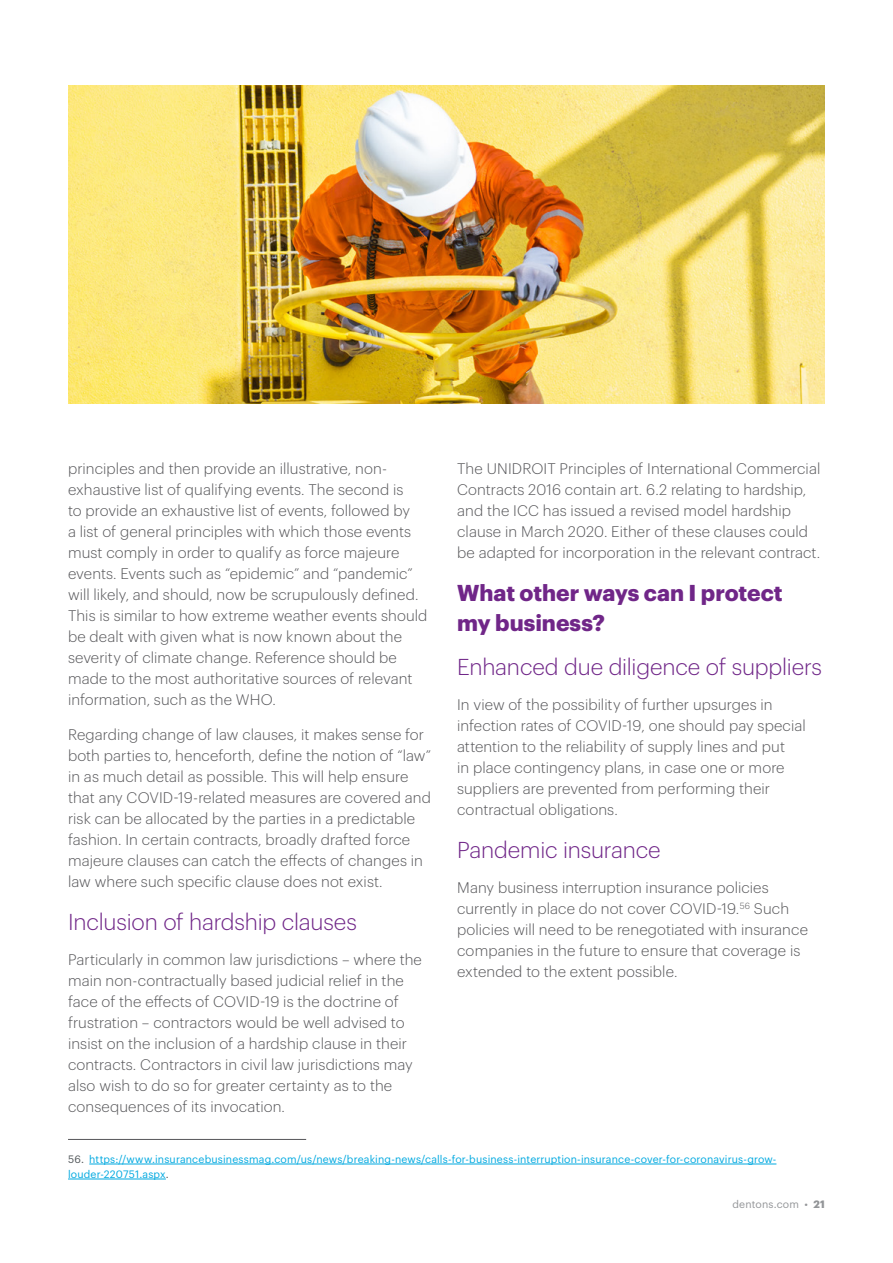
<style>
.page{position:relative;width:893px;height:1263px;background:#fff}
.page>*{position:absolute;margin:0;border:0;box-sizing:border-box;transform-origin:0 0}
.t1{font:300 22.5px "Dentons Sans";letter-spacing:-.01em;color:#702688}
.t2{font:700 22.5px/30px "Dentons Sans";color:#702688}
.t3{font:300 15px/21px "Dentons Sans";letter-spacing:.005em;color:#565659}
.t4{font:10.5px/15px "Dentons Sans";letter-spacing:.015em;color:#00a9e0}
.t5{font:10.5px "Dentons Sans";letter-spacing:.015em;color:#939598}
.s1{color:#52575a}
.s2{font-weight:700}
</style>
<div class="page">
<hr style="left:68px;top:1139px;width:238px;height:1px;background:#565659">
<hr style="left:89px;top:1164px;width:687px;height:1px;background:#00a9e0">
<hr style="left:68px;top:1179px;width:98px;height:1px;background:#00a9e0">
<img style="left:68px;top:85px;width:757px;height:318px">
<p class="t3" style="left:68px;top:457px;width:361px">principles and then provide an illustrative, non&shy;exhaustive list of qualifying events. The second is<br>to provide an exhaustive list of events, followed by<br>a list of general principles with which those events must comply in order to qualify as force majeure events. Events such as “epidemic” and “pandemic” will likely, and should, now be scrupulously defined.<br>This is similar to how extreme weather events should be dealt with given what is now known about the severity of climate change. Reference should be made to the most authoritative sources of relevant information, such as the WHO.</p>
<p class="t3" style="left:68px;top:722px;width:365px">Regarding change of law clauses, it makes sense for both parties to, henceforth, define the notion of “law” in as much detail as possible. This will help ensure that any COVID-19-related measures are covered and risk can be allocated by the parties in a predictable fashion. In certain contracts, broadly drafted force majeure clauses can catch the effects of changes in law where such specific clause does not exist.</p>
<h1 class="t1" style="left:68px;top:905px;width:290px">Inclusion of hardship clauses</h1>
<p class="t3" style="left:68px;top:947px;width:355px">Particularly in common law jurisdictions – where the main non-contractually based judicial relief in the face of the effects of COVID-19 is the doctrine of frustration – contractors would be well advised to insist on the inclusion of a hardship clause in their contracts. Contractors in civil law jurisdictions may also wish to do so for greater certainty as to the consequences of its invocation.</p>
<p class="t3" style="left:457px;top:457px;width:365px">The UNIDROIT Principles of International Commercial Contracts 2016 contain art. 6.2 relating to hardship, and the ICC has issued a revised model hardship clause in March 2020. Either of these clauses could be adapted for incorporation in the relevant contract.</p>
<h1 class="t2" style="left:457px;top:576px;width:327px">What other ways can I protect my business?</h1>
<h1 class="t1" style="left:457px;top:650px;width:366px">Enhanced due diligence of suppliers</h1>
<p class="t3" style="left:457px;top:692px;width:350px">In view of the possibility of further upsurges in infection rates of COVID-19, one should pay special attention to the reliability of supply lines and put<br>in place contingency plans, in case one or more suppliers are prevented from performing their contractual obligations.</p>
<h1 class="t1" style="left:457px;top:833px;width:205px">Pandemic insurance</h1>
<p class="t3" style="left:457px;top:875px;width:352px">Many business interruption insurance policies currently in place do not cover COVID-19.<sup>56</sup> Such policies will need to be renegotiated with insurance companies in the future to ensure that coverage is extended to the extent possible.</p>
<p class="t4" style="left:68px;top:1151px;width:710px"><span class="s1">56.</span> https://www.insurancebusinessmag.com/us/news/breaking-news/calls-for-business-interruption-insurance-cover-for-coronavirus-grow&shy;louder-220751.aspx<span class="s1">.</span></p>
<p class="t5" style="left:732px;top:1196px;width:94px">dentons.com • <span class="s2">21</span></p>
</div>
